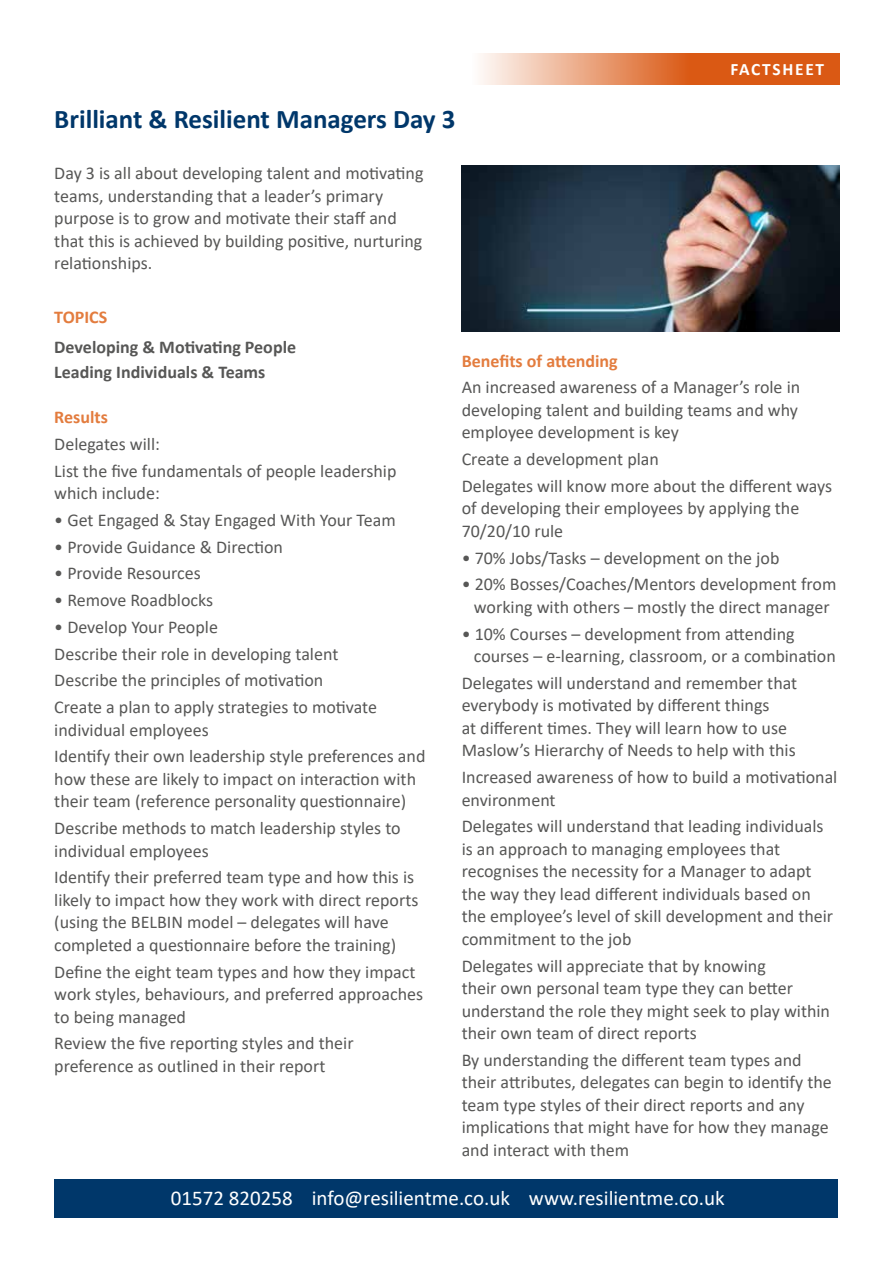
<style>
.page{position:relative;width:893px;height:1263px;background:#fff}
.page>*{position:absolute;margin:0;border:0;box-sizing:border-box;transform-origin:0 0}
.t1{font:700 27px "Calibri";color:#00376a}
.t2{font:21px "Calibri";color:#fff}
.t3{font:18px/22.5px "Calibri";color:#575756}
.t4{font:700 18px/25.5px "Calibri";color:#575756}
.t5{font:700 18px "Calibri";color:#e37c3e}
.t6{font:700 17.4px "Calibri";letter-spacing:.1em;color:#fff}
</style>
<div class="page">
<svg style="left:480px;top:54px;width:359px;height:31px;background:#e48755"></svg>
<div style="left:54px;top:1179px;width:783px;height:38px;background:#00376a"></div>
<img style="left:462px;top:166px;width:377px;height:166px">
<h1 class="t1" style="left:54px;top:100px;width:403px">Brilliant &amp; Resilient Managers Day 3</h1>
<p class="t6" style="left:730px;top:57px;width:95px">FACTSHEET</p>
<p class="t3" style="left:54px;top:162px;width:371px">Day 3 is all about developing talent and motivating teams, understanding that a leader’s primary purpose is to grow and motivate their staff and that this is achieved by building positive, nurturing relationships.</p>
<p class="t5" style="left:54px;top:304px;width:55px">TOPICS</p>
<p class="t4" style="left:54px;top:334px;width:243px">Developing &amp; Motivating People<br>Leading Individuals &amp; Teams</p>
<p class="t5" style="left:54px;top:404px;width:55px">Results</p>
<p class="t3" style="left:54px;top:430px;width:344px;line-height:26.7px">Delegates will:<br>List the five fundamentals of people leadership</p>
<p class="t3" style="left:54px;top:481px;width:107px">which include:</p>
<p class="t3" style="left:54px;top:508px;width:343px">• Get Engaged &amp; Stay Engaged With Your Team</p>
<p class="t3" style="left:54px;top:535px;width:230px">• Provide Guidance &amp; Direction</p>
<p class="t3" style="left:54px;top:562px;width:148px">• Provide Resources</p>
<p class="t3" style="left:54px;top:588px;width:160px">• Remove Roadblocks</p>
<p class="t3" style="left:54px;top:613px;width:324px;line-height:26.7px">• Develop Your People<br>Describe their role in developing talent Describe the principles of motivation<br>Create a plan to apply strategies to motivate</p>
<p class="t3" style="left:54px;top:716px;width:373px;line-height:26.7px">individual employees<br>Identify their own leadership style preferences and</p>
<p class="t3" style="left:54px;top:767px;width:363px">how these are likely to impact on interaction with their team (reference personality questionnaire)</p>
<p class="t3" style="left:54px;top:816px;width:348px">Describe methods to match leadership styles to individual employees</p>
<p class="t3" style="left:54px;top:866px;width:366px">Identify their preferred team type and how this is likely to impact how they work with direct reports (using the BELBIN model – delegates will have completed a questionnaire before the training)</p>
<p class="t3" style="left:54px;top:960px;width:370px">Define the eight team types and how they impact work styles, behaviours, and preferred approaches to being managed</p>
<p class="t3" style="left:54px;top:1032px;width:301px">Review the five reporting styles and their preference as outlined in their report</p>
<p class="t5" style="left:462px;top:348px;width:157px">Benefits of attending</p>
<p class="t3" style="left:462px;top:376px;width:340px;text-align:justify">An increased awareness of a Manager’s role in developing talent and building teams and why employee development is key</p>
<p class="t3" style="left:462px;top:445px;width:372px;line-height:26.7px">Create a development plan<br>Delegates will know more about the different ways</p>
<p class="t3" style="left:462px;top:497px;width:339px">of developing their employees by applying the<br>70/20/10 rule</p>
<p class="t3" style="left:462px;top:546px;width:319px">• 70% Jobs/Tasks – development on the job</p>
<p class="t3" style="left:462px;top:573px;width:376px;text-align:center">• 20% Bosses/Coaches/Mentors development from working with others – mostly the direct manager</p>
<p class="t3" style="left:474px;top:622px;width:363px;text-indent:-12px">• 10% Courses – development from attending courses – e-learning, classroom, or a combination</p>
<p class="t3" style="left:462px;top:671px;width:337px">Delegates will understand and remember that everybody is motivated by different things<br>at different times. They will learn how to use Maslow’s Hierarchy of Needs to help with this</p>
<p class="t3" style="left:462px;top:765px;width:377px">Increased awareness of how to build a motivational environment</p>
<p class="t3" style="left:462px;top:815px;width:373px">Delegates will understand that leading individuals is an approach to managing employees that recognises the necessity for a Manager to adapt the way they lead different individuals based on the employee’s level of skill development and their commitment to the job</p>
<p class="t3" style="left:462px;top:954px;width:370px">Delegates will appreciate that by knowing<br>their own personal team type they can better understand the role they might seek to play within their own team of direct reports</p>
<p class="t3" style="left:462px;top:1048px;width:372px">By understanding the different team types and their attributes, delegates can begin to identify the team type styles of their direct reports and any implications that might have for how they manage and interact with them</p>
<p class="t2" style="left:171px;top:1184px;width:555px">01572 820258 info@resilientme.co.uk www.resilientme.co.uk</p>
</div>
